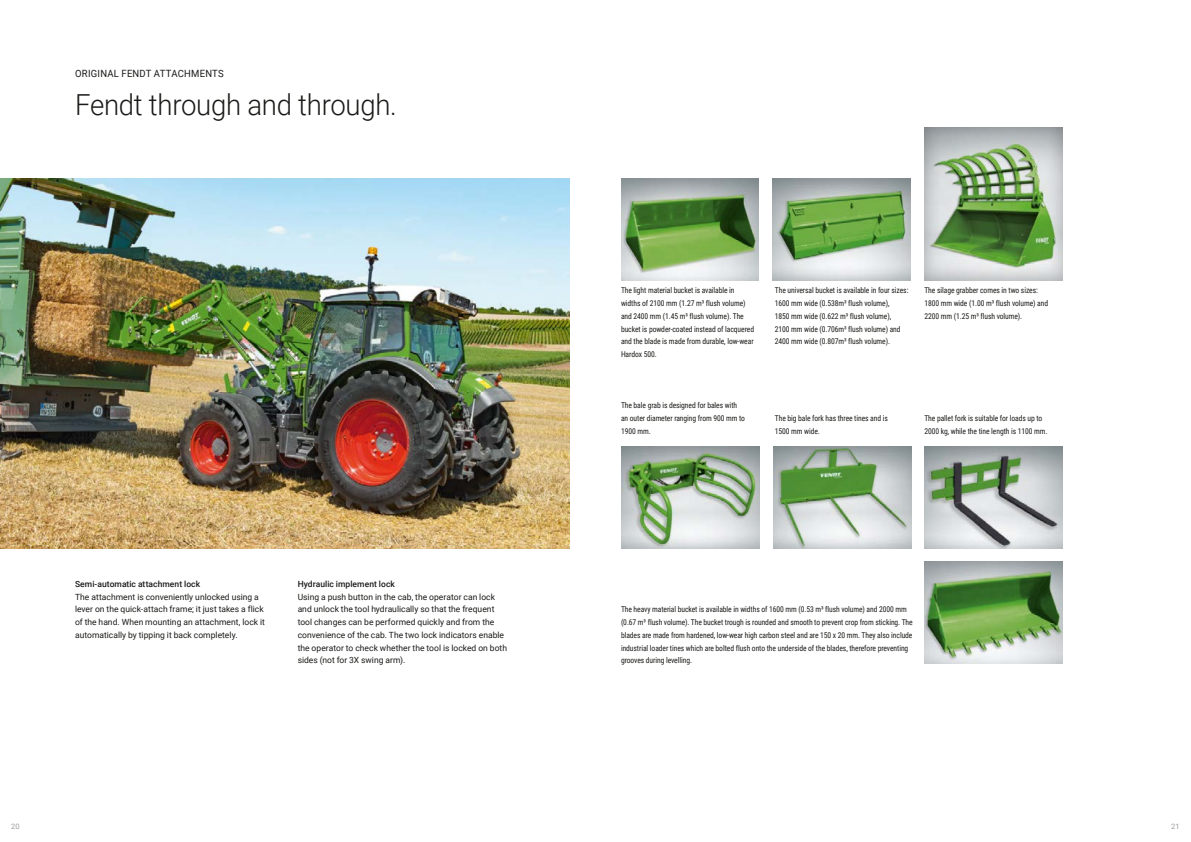
<style>
.page{position:relative;width:1191px;height:842px;background:#fff}
.page>*{position:absolute;margin:0;border:0;box-sizing:border-box;transform-origin:0 0}
.t1{font:300 29px "Roboto";letter-spacing:-.01em;color:#1a1a18;scale:.95 1}
.t2{font:10px "Roboto";letter-spacing:.025em;color:#1a1a18;scale:.95 1}
.t3{font:8.5px/12.8px "Roboto";letter-spacing:.005em;color:#1a1a18}
.t4{font:500 8.5px "Roboto";letter-spacing:.005em;color:#1a1a18}
.t5{font:8px/12.8px "Roboto Condensed";letter-spacing:-.01em;color:#1a1a18;scale:.95 1}
.t6{font:7.5px "Roboto";color:#9f9f9e}
</style>
<div class="page">
<img style="left:0;top:179px;width:570px;height:370px">
<img style="left:621px;top:179px;width:137px;height:102px">
<img style="left:924px;top:561px;width:138px;height:102px">
<img style="left:773px;top:179px;width:137px;height:102px">
<img style="left:621px;top:446px;width:138px;height:103px">
<img style="left:924px;top:446px;width:138px;height:103px">
<img style="left:773px;top:446px;width:138px;height:103px">
<div style="left:924px;top:127px;width:140px;height:155px;background:#1a1a18;opacity:.27"></div>
<p class="t2" style="left:75px;top:66px;width:158px">ORIGINAL FENDT ATTACHMENTS</p>
<h1 class="t1" style="left:75px;top:84px;width:340px">Fendt through and through.</h1>
<p class="t4" style="left:75px;top:578px;width:127px">Semi-automatic attachment lock</p>
<p class="t3" style="left:75px;top:590px;width:191px">The attachment is conveniently unlocked using a lever on the quick-attach frame; it just takes a flick of the hand. When mounting an attachment, lock it automatically by tipping it back completely.</p>
<p class="t4" style="left:298px;top:578px;width:99px">Hydraulic implement lock</p>
<p class="t3" style="left:298px;top:590px;width:211px">Using a push button in the cab, the operator can lock and unlock the tool hydraulically so that the frequent tool changes can be performed quickly and from the convenience of the cab. The two lock indicators enable the operator to check whether the tool is locked on both sides (not for 3X swing arm).</p>
<p class="t6" style="left:11px;top:821px;width:10px">20</p>
<p class="t5" style="left:621px;top:284px;width:142px">The light material bucket is available in widths of 2100 mm (1.27 m³ flush volume) and 2400 mm (1.45 m³ flush volume). The bucket is powder-coated instead of lacquered and the blade is made from durable, low-wear Hardox 500.</p>
<p class="t5" style="left:775px;top:284px;width:142px">The universal bucket is available in four sizes:<br>1600 mm wide (0.538m³ flush volume),<br>1850 mm wide (0.622 m³ flush volume),<br>2100 mm wide (0.706m³ flush volume) and 2400 mm wide (0.807m³ flush volume).</p>
<p class="t5" style="left:924px;top:284px;width:132px">The silage grabber comes in two sizes:<br>1800 mm wide (1.00 m³ flush volume) and<br>2200 mm (1.25 m³ flush volume).</p>
<p class="t5" style="left:621px;top:399px;width:132px">The bale grab is designed for bales with an outer diameter ranging from 900 mm to<br>1900 mm.</p>
<p class="t5" style="left:775px;top:411px;width:120px">The big bale fork has three tines and is<br>1500 mm wide.</p>
<p class="t5" style="left:924px;top:411px;width:131px">The pallet fork is suitable for loads up to<br>2000 kg, while the tine length is 1100 mm.</p>
<p class="t5" style="left:621px;top:603px;width:308px">The heavy material bucket is available in widths of 1600 mm (0.53 m³ flush volume) and 2000 mm (0.67 m³ flush volume). The bucket trough is rounded and smooth to prevent crop from sticking. The blades are made from hardened, low-wear high carbon steel and are 150 x 20 mm. They also include industrial loader tines which are bolted flush onto the underside of the blades, therefore preventing grooves during levelling.</p>
<p class="t6" style="left:1171px;top:821px;width:10px">21</p>
</div>
